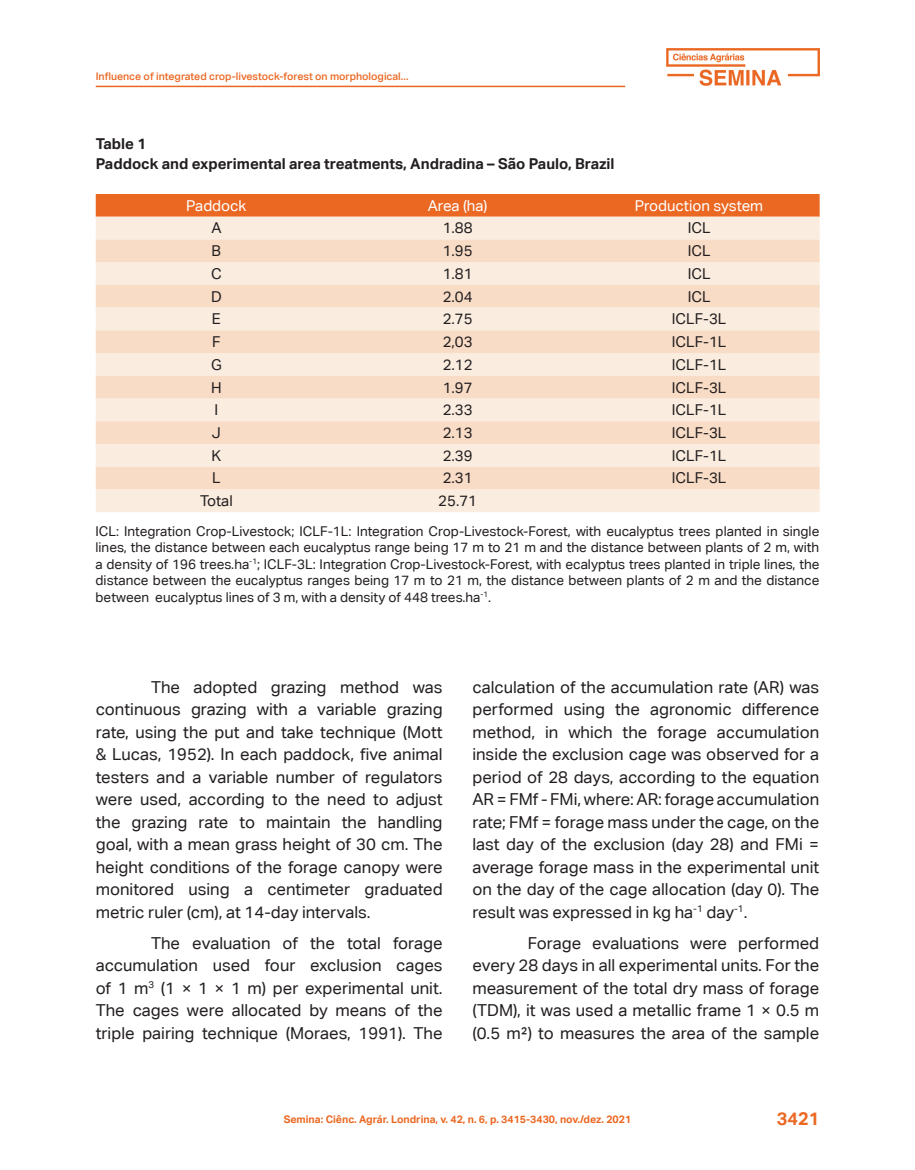
<style>
.page{position:relative;width:915px;height:1170px;background:#fff}
.page>*{position:absolute;margin:0;border:0;box-sizing:border-box;transform-origin:0 0}
.t1{font:700 18px "Aktiv Grotesk Corp";color:#eb6823}
.corpo_do_texto{font:16.5px/22.5px "Aktiv Grotesk Corp";color:#231f20;text-align:justify}
.texto_tabela{font:15px "Aktiv Grotesk Corp";color:#231f20}
.título_Tabela{font:700 15px "Aktiv Grotesk Corp";color:#231f20}
.texto_tabela-2{font:15px "Aktiv Grotesk Corp";color:#fff}
.legenda_de_tabela{font:13.5px/16.5px "Aktiv Grotesk Corp";color:#231f20;text-align:justify}
.t2{font:700 10.5px "Aktiv Grotesk Corp";color:#eb6823}
.t3{font:500 10.5px "Aktiv Grotesk Corp";color:#eb6823}
</style>
<div class="page">
<hr style="left:96px;top:86px;width:529px;height:1px;background:#eb6823">
<img style="left:666px;top:48px;width:152px;height:37px">
<div style="left:96px;top:194px;width:723px;height:23px;background:#eb6823"></div>
<div style="left:96px;top:217px;width:723px;height:295px;background:#faede0"></div>
<svg style="left:96px;top:239px;width:723px;height:250px;background:#f8e3d2"></svg>
<p class="t3" style="left:96px;top:69px;width:314px">Influence of integrated crop-livestock-forest on morphological...</p>
<p class="título_Tabela" style="left:96px;top:134px;width:52px">Table 1</p>
<p class="título_Tabela" style="left:96px;top:154px;width:520px">Paddock and experimental area treatments, Andradina – São Paulo, Brazil</p>
<p class="texto_tabela-2" style="left:186px;top:196px;width:62px">Paddock</p>
<p class="texto_tabela-2" style="left:427px;top:196px;width:61px">Area (ha)</p>
<p class="texto_tabela-2" style="left:634px;top:196px;width:130px">Production system</p>
<p class="texto_tabela" style="left:211px;top:219px;width:12px">A</p>
<p class="texto_tabela" style="left:442px;top:219px;width:31px">1.88</p>
<p class="texto_tabela" style="left:687px;top:219px;width:24px">ICL</p>
<p class="texto_tabela" style="left:211px;top:242px;width:11px">B</p>
<p class="texto_tabela" style="left:442px;top:242px;width:31px">1.95</p>
<p class="texto_tabela" style="left:687px;top:242px;width:24px">ICL</p>
<p class="texto_tabela" style="left:211px;top:265px;width:12px">C</p>
<p class="texto_tabela" style="left:442px;top:265px;width:31px">1.81</p>
<p class="texto_tabela" style="left:687px;top:265px;width:24px">ICL</p>
<p class="texto_tabela" style="left:211px;top:287px;width:12px">D</p>
<p class="texto_tabela" style="left:442px;top:287px;width:31px">2.04</p>
<p class="texto_tabela" style="left:687px;top:287px;width:24px">ICL</p>
<p class="texto_tabela" style="left:212px;top:310px;width:10px">E</p>
<p class="texto_tabela" style="left:442px;top:310px;width:31px">2.75</p>
<p class="texto_tabela" style="left:671px;top:310px;width:56px">ICLF-3L</p>
<p class="texto_tabela" style="left:212px;top:333px;width:10px">F</p>
<p class="texto_tabela" style="left:442px;top:333px;width:31px">2,03</p>
<p class="texto_tabela" style="left:671px;top:333px;width:56px">ICLF-1L</p>
<p class="texto_tabela" style="left:211px;top:355px;width:12px">G</p>
<p class="texto_tabela" style="left:442px;top:355px;width:31px">2.12</p>
<p class="texto_tabela" style="left:671px;top:355px;width:56px">ICLF-1L</p>
<p class="texto_tabela" style="left:211px;top:378px;width:12px">H</p>
<p class="texto_tabela" style="left:442px;top:378px;width:31px">1.97</p>
<p class="texto_tabela" style="left:671px;top:378px;width:56px">ICLF-3L</p>
<p class="texto_tabela" style="left:214px;top:401px;width:5px">I</p>
<p class="texto_tabela" style="left:442px;top:401px;width:31px">2.33</p>
<p class="texto_tabela" style="left:671px;top:401px;width:56px">ICLF-1L</p>
<p class="texto_tabela" style="left:212px;top:424px;width:10px">J</p>
<p class="texto_tabela" style="left:442px;top:424px;width:31px">2.13</p>
<p class="texto_tabela" style="left:671px;top:424px;width:56px">ICLF-3L</p>
<p class="texto_tabela" style="left:211px;top:446px;width:11px">K</p>
<p class="texto_tabela" style="left:442px;top:446px;width:31px">2.39</p>
<p class="texto_tabela" style="left:671px;top:446px;width:56px">ICLF-1L</p>
<p class="texto_tabela" style="left:212px;top:469px;width:10px">L</p>
<p class="texto_tabela" style="left:442px;top:469px;width:31px">2.31</p>
<p class="texto_tabela" style="left:671px;top:469px;width:56px">ICLF-3L</p>
<p class="texto_tabela" style="left:200px;top:492px;width:34px">Total</p>
<p class="texto_tabela" style="left:438px;top:492px;width:40px">25.71</p>
<p class="legenda_de_tabela" style="left:95px;top:522px;width:725px">ICL: Integration Crop-Livestock; ICLF-1L: Integration Crop-Livestock-Forest, with eucalyptus trees planted in single lines, the distance between each eucalyptus range being 17 m to 21 m and the distance between plants of 2 m, with a density of 196 trees.ha<sup>-1</sup>; ICLF-3L: Integration Crop-Livestock-Forest, with ecalyptus trees planted in triple lines, the distance between the eucalyptus ranges being 17 m to 21 m, the distance between plants of 2 m and the distance between eucalyptus lines of 3 m, with a density of 448 trees.ha<sup>-1</sup>.</p>
<p class="corpo_do_texto" style="left:96px;top:675px;width:348px;text-indent:55px">The adopted grazing method was continuous grazing with a variable grazing rate, using the put and take technique (Mott &amp; Lucas, 1952). In each paddock, five animal testers and a variable number of regulators were used, according to the need to adjust the grazing rate to maintain the handling goal, with a mean grass height of 30 cm. The height conditions of the forage canopy were monitored using a centimeter graduated metric ruler (cm), at 14-day intervals.</p>
<p class="corpo_do_texto" style="left:96px;top:931px;width:348px;text-indent:55px">The evaluation of the total forage accumulation used four exclusion cages of 1 m<sup>3</sup> (1 × 1 × 1 m) per experimental unit.<br>The cages were allocated by means of the triple pairing technique (Moraes, 1991). The</p>
<p class="corpo_do_texto" style="left:472px;top:675px;width:348px">calculation of the accumulation rate (AR) was performed using the agronomic difference method, in which the forage accumulation inside the exclusion cage was observed for a period of 28 days, according to the equation AR = FMf - FMi, where: AR: forage accumulation rate; FMf = forage mass under the cage, on the last day of the exclusion (day 28) and FMi = average forage mass in the experimental unit on the day of the cage allocation (day 0). The result was expressed in kg ha<sup>-1</sup> day<sup>-1</sup>.</p>
<p class="corpo_do_texto" style="left:472px;top:931px;width:348px;text-indent:55px">Forage evaluations were performed every 28 days in all experimental units. For the measurement of the total dry mass of forage (TDM), it was used a metallic frame 1 × 0.5 m (0.5 m²) to measures the area of the sample</p>
<p class="t2" style="left:283px;top:1112px;width:349px">Semina: Ciênc. Agrár. Londrina, v. 42, n. 6, p. 3415-3430, nov./dez. 2021</p>
<p class="t1" style="left:776px;top:1107px;width:44px">3421</p>
</div>
